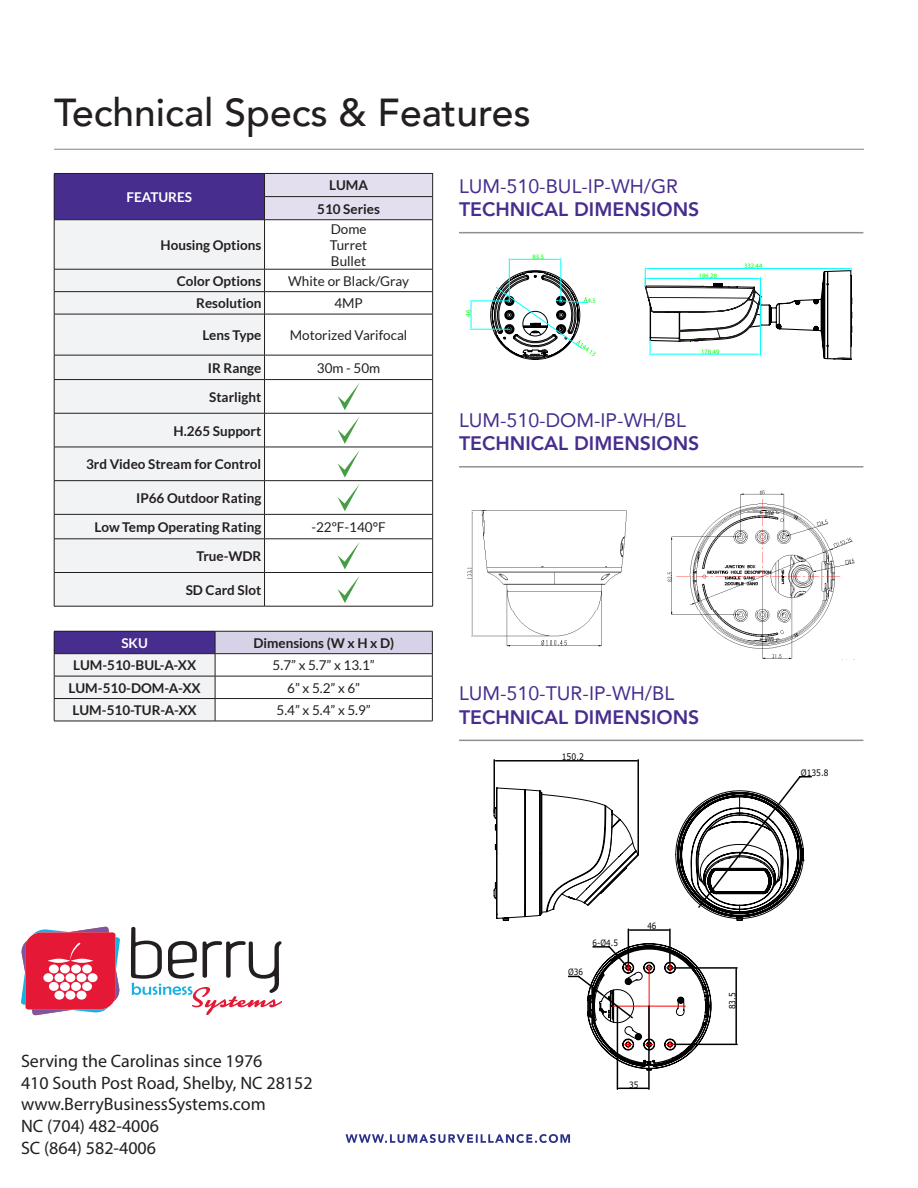
<style>
.page{position:relative;width:918px;height:1188px;background:#fff}
.page>*{position:absolute;margin:0;border:0;box-sizing:border-box;transform-origin:0 0}
.t1{font:500 39px "Avenir";color:#231f20}
.t2{font:19.5px "Avenir";color:#472d8d}
.t3{font:800 19.5px "Avenir";color:#472d8d}
.t4{font:18px/21.6px "Myriad Pro";color:#231f20}
.t5{font:700 13.5px/23.1px "Lato";color:#231f20;text-align:center}
.t6{font:13.5px/16.2px "Lato";color:#231f20;text-align:justify}
.t7{font:700 13.5px "Lato";color:#fff}
.t8{font:9px "Verdana";color:#000;scale:.85 1}
.t9{font:8.85px "Verdana";color:#000;scale:.85 1}
.t10{font:8.55px "Verdana";color:#000;scale:.84 1}
.t11{font:8.55px "Verdana";color:#000;scale:.86 1}
.t12{font:6.6px "Myriad Pro";color:#0f0}
</style>
<div class="page">
<hr style="left:509px;top:259px;width:1px;height:42px;background:#0ff">
<hr style="left:561px;top:259px;width:1px;height:42px;background:#0ff">
<hr style="left:511px;top:259px;width:48px;height:1px;background:#0ff">
<hr style="left:470px;top:301px;width:39px;height:1px;background:#0ff">
<hr style="left:470px;top:329px;width:39px;height:1px;background:#0ff">
<svg style="left:471px;top:301px;width:1px;height:28px"></svg>
<svg style="left:486px;top:266px;width:367px;height:94px"></svg>
<svg style="left:346px;top:1134px;width:224px;height:9px"></svg>
<hr style="left:54px;top:149px;width:810px;height:1px;background:#231f20">
<div style="left:54px;top:173px;width:211px;height:47px;background:#472d8d"></div>
<div style="left:55px;top:220px;width:209px;height:386px;background:#f2f3f4"></div>
<svg style="left:265px;top:220px;width:167px;height:386px"></svg>
<div style="left:55px;top:414px;width:209px;height:66px;background:#f2f3f4"></div>
<hr style="left:54px;top:173px;width:211px;height:1px;background:#231f20">
<svg style="left:54px;top:174px;width:1px;height:45px"></svg>
<hr style="left:54px;top:219px;width:211px;height:1px;background:#231f20">
<hr style="left:54px;top:220px;width:1px;height:49px;background:#231f20">
<hr style="left:54px;top:269px;width:211px;height:1px;background:#231f20">
<svg style="left:54px;top:269px;width:1px;height:45px"></svg>
<hr style="left:54px;top:291px;width:211px;height:1px;background:#231f20">
<hr style="left:54px;top:314px;width:211px;height:1px;background:#231f20">
<hr style="left:54px;top:314px;width:1px;height:41px;background:#231f20">
<hr style="left:54px;top:355px;width:211px;height:1px;background:#231f20">
<svg style="left:54px;top:355px;width:1px;height:24px"></svg>
<hr style="left:54px;top:380px;width:1px;height:33px;background:#231f20">
<hr style="left:54px;top:413px;width:1px;height:34px;background:#231f20">
<hr style="left:54px;top:447px;width:1px;height:33px;background:#231f20">
<hr style="left:54px;top:481px;width:1px;height:33px;background:#231f20">
<hr style="left:54px;top:379px;width:211px;height:1px;background:#231f20">
<hr style="left:54px;top:413px;width:211px;height:1px;background:#231f20">
<hr style="left:54px;top:447px;width:211px;height:1px;background:#231f20">
<hr style="left:54px;top:480px;width:211px;height:1px;background:#231f20">
<hr style="left:54px;top:514px;width:211px;height:1px;background:#231f20">
<svg style="left:54px;top:515px;width:1px;height:24px"></svg>
<hr style="left:54px;top:539px;width:211px;height:1px;background:#231f20">
<hr style="left:54px;top:539px;width:1px;height:33px;background:#231f20">
<hr style="left:54px;top:573px;width:1px;height:33px;background:#231f20">
<hr style="left:54px;top:572px;width:211px;height:1px;background:#231f20">
<hr style="left:54px;top:606px;width:211px;height:1px;background:#231f20">
<hr style="left:432px;top:220px;width:1px;height:49px;background:#231f20">
<hr style="left:265px;top:269px;width:168px;height:1px;background:#231f20">
<hr style="left:265px;top:291px;width:168px;height:1px;background:#231f20">
<svg style="left:432px;top:269px;width:1px;height:45px"></svg>
<hr style="left:265px;top:314px;width:168px;height:1px;background:#231f20">
<hr style="left:432px;top:314px;width:1px;height:41px;background:#231f20">
<hr style="left:265px;top:355px;width:168px;height:1px;background:#231f20">
<svg style="left:432px;top:355px;width:1px;height:24px"></svg>
<hr style="left:265px;top:379px;width:168px;height:1px;background:#231f20">
<hr style="left:432px;top:380px;width:1px;height:33px;background:#231f20">
<hr style="left:265px;top:413px;width:168px;height:1px;background:#231f20">
<hr style="left:432px;top:413px;width:1px;height:34px;background:#231f20">
<hr style="left:265px;top:447px;width:168px;height:1px;background:#231f20">
<hr style="left:432px;top:447px;width:1px;height:33px;background:#231f20">
<hr style="left:265px;top:480px;width:168px;height:1px;background:#231f20">
<hr style="left:432px;top:481px;width:1px;height:33px;background:#231f20">
<hr style="left:265px;top:514px;width:168px;height:1px;background:#231f20">
<svg style="left:432px;top:515px;width:1px;height:24px"></svg>
<hr style="left:265px;top:539px;width:168px;height:1px;background:#231f20">
<hr style="left:432px;top:539px;width:1px;height:33px;background:#231f20">
<hr style="left:265px;top:572px;width:168px;height:1px;background:#231f20">
<hr style="left:432px;top:573px;width:1px;height:33px;background:#231f20">
<hr style="left:265px;top:606px;width:168px;height:1px;background:#231f20">
<hr style="left:264px;top:220px;width:1px;height:49px;background:#231f20">
<svg style="left:264px;top:269px;width:1px;height:45px"></svg>
<hr style="left:264px;top:314px;width:1px;height:41px;background:#231f20">
<svg style="left:264px;top:355px;width:1px;height:24px"></svg>
<hr style="left:264px;top:380px;width:1px;height:33px;background:#231f20">
<hr style="left:264px;top:413px;width:1px;height:34px;background:#231f20">
<hr style="left:264px;top:447px;width:1px;height:33px;background:#231f20">
<hr style="left:264px;top:481px;width:1px;height:33px;background:#231f20">
<svg style="left:264px;top:515px;width:1px;height:24px"></svg>
<hr style="left:264px;top:539px;width:1px;height:33px;background:#231f20">
<hr style="left:264px;top:573px;width:1px;height:33px;background:#231f20">
<svg style="left:264px;top:173px;width:169px;height:47px;background:#d5d1df"></svg>
<svg style="left:338px;top:383px;width:22px;height:27px"></svg>
<svg style="left:338px;top:416px;width:22px;height:28px"></svg>
<svg style="left:338px;top:450px;width:22px;height:28px"></svg>
<svg style="left:338px;top:484px;width:22px;height:27px"></svg>
<svg style="left:338px;top:542px;width:22px;height:27px"></svg>
<svg style="left:338px;top:576px;width:22px;height:27px"></svg>
<hr style="left:459px;top:232px;width:404px;height:1px;background:#231f20">
<hr style="left:459px;top:466px;width:404px;height:2px;background:#231f20">
<hr style="left:54px;top:721px;width:161px;height:1px;background:#231f20">
<hr style="left:215px;top:721px;width:218px;height:1px;background:#231f20">
<svg style="left:54px;top:631px;width:379px;height:90px"></svg>
<hr style="left:459px;top:740px;width:404px;height:1px;background:#231f20">
<svg style="left:494px;top:788px;width:145px;height:133px"></svg>
<hr style="left:494px;top:760px;width:1px;height:53px;background:#000">
<hr style="left:637px;top:760px;width:2px;height:95px;background:#000">
<hr style="left:496px;top:760px;width:141px;height:2px;background:#000">
<svg style="left:675px;top:776px;width:137px;height:145px"></svg>
<hr style="left:628px;top:929px;width:1px;height:38px;background:#000">
<hr style="left:669px;top:929px;width:2px;height:38px;background:#000">
<hr style="left:630px;top:929px;width:39px;height:2px;background:#000">
<hr style="left:670px;top:967px;width:67px;height:2px;background:#000">
<hr style="left:670px;top:1044px;width:67px;height:1px;background:#000">
<hr style="left:735px;top:969px;width:2px;height:74px;background:#000">
<svg style="left:568px;top:941px;width:146px;height:131px"></svg>
<hr style="left:617px;top:1006px;width:1px;height:83px;background:#000">
<hr style="left:648px;top:1006px;width:2px;height:83px;background:#000">
<svg style="left:618px;top:1088px;width:30px;height:1px"></svg>
<img style="left:467px;top:490px;width:388px;height:170px">
<svg style="left:21px;top:927px;width:99px;height:88px"></svg>
<svg style="left:131px;top:927px;width:151px;height:88px"></svg>
<h1 class="t1" style="left:54px;top:78px;width:478px">Technical Specs &amp; Features</h1>
<p class="t7" style="left:127px;top:189px;width:67px">FEATURES</p>
<p class="t5" style="left:317px;top:174px;width:64px">LUMA<br>510 Series</p>
<p class="t5" style="left:160px;top:233px;width:102px">Housing Options</p>
<p class="t6" style="left:330px;top:221px;width:39px">Dome Turret Bullet</p>
<p class="t5" style="left:177px;top:269px;width:86px">Color Options</p>
<p class="t6" style="left:288px;top:273px;width:122px">White or Black/Gray</p>
<p class="t5" style="left:196px;top:292px;width:67px">Resolution</p>
<p class="t6" style="left:334px;top:295px;width:30px">4MP</p>
<p class="t5" style="left:202px;top:323px;width:60px">Lens Type</p>
<p class="t6" style="left:290px;top:327px;width:119px">Motorized Varifocal</p>
<p class="t5" style="left:208px;top:356px;width:55px">IR Range</p>
<p class="t6" style="left:317px;top:360px;width:65px">30m - 50m</p>
<p class="t5" style="left:209px;top:385px;width:54px">Starlight</p>
<p class="t5" style="left:173px;top:419px;width:89px">H.265 Support</p>
<p class="t5" style="left:86px;top:453px;width:177px">3rd Video Stream for Control</p>
<p class="t5" style="left:95px;top:483px;width:168px;line-height:29.1px;text-align:right">IP66 Outdoor Rating<br>Low Temp Operating Rating</p>
<p class="t6" style="left:311px;top:519px;width:76px">-22ºF-140°F</p>
<p class="t5" style="left:196px;top:544px;width:67px">True-WDR</p>
<p class="t5" style="left:186px;top:578px;width:77px">SD Card Slot</p>
<p class="t7" style="left:121px;top:635px;width:28px">SKU</p>
<p class="t5" style="left:253px;top:631px;width:142px">Dimensions (W x H x D)</p>
<p class="t5" style="left:73px;top:654px;width:125px">LUM-510-BUL-A-XX</p>
<p class="t6" style="left:273px;top:657px;width:104px">5.7” x 5.7” x 13.1”</p>
<p class="t5" style="left:69px;top:676px;width:134px">LUM-510-DOM-A-XX</p>
<p class="t6" style="left:287px;top:680px;width:74px">6” x 5.2” x 6”</p>
<p class="t5" style="left:72px;top:699px;width:126px">LUM-510-TUR-A-XX</p>
<p class="t6" style="left:277px;top:702px;width:96px">5.4” x 5.4” x 5.9”</p>
<h2 class="t2" style="left:459px;top:170px;width:221px">LUM-510-BUL-IP-WH/GR</h2>
<h2 class="t3" style="left:459px;top:194px;width:242px">TECHNICAL DIMENSIONS</h2>
<p class="t12" style="left:464px;top:317px;width:8px;rotate:-90deg">46</p>
<p class="t12" style="left:532px;top:253px;width:13px">83.5</p>
<p class="t12" style="left:699px;top:272px;width:20px">186.28</p>
<p class="t12" style="left:701px;top:348px;width:20px">178.49</p>
<h2 class="t2" style="left:459px;top:404px;width:228px">LUM-510-DOM-IP-WH/BL</h2>
<h2 class="t3" style="left:459px;top:428px;width:242px">TECHNICAL DIMENSIONS</h2>
<h2 class="t2" style="left:459px;top:678px;width:217px">LUM-510-TUR-IP-WH/BL</h2>
<h2 class="t3" style="left:459px;top:702px;width:242px">TECHNICAL DIMENSIONS</h2>
<p class="t8" style="left:562px;top:751px;width:28px">150.2</p>
<p class="t12" style="left:744px;top:262px;width:20px">332.44</p>
<p class="t9" style="left:801px;top:767px;width:34px">Ø135.8</p>
<h3 class="t4" style="left:21px;top:1050px;width:293px">Serving the Carolinas since 1976<br>410 South Post Road, Shelby, NC 28152 www.BerryBusinessSystems.com<br>NC (704) 482-4006<br>SC (864) 582-4006</h3>
<p class="t10" style="left:568px;top:967px;width:19px">Ø36</p>
<p class="t10" style="left:593px;top:937px;width:32px">6-Ø4.5</p>
<p class="t10" style="left:647px;top:920px;width:12px">46</p>
<p class="t10" style="left:629px;top:1079px;width:12px">35</p>
<p class="t11" style="left:727px;top:1009px;width:21px;rotate:-90deg">83.5</p>
</div>
